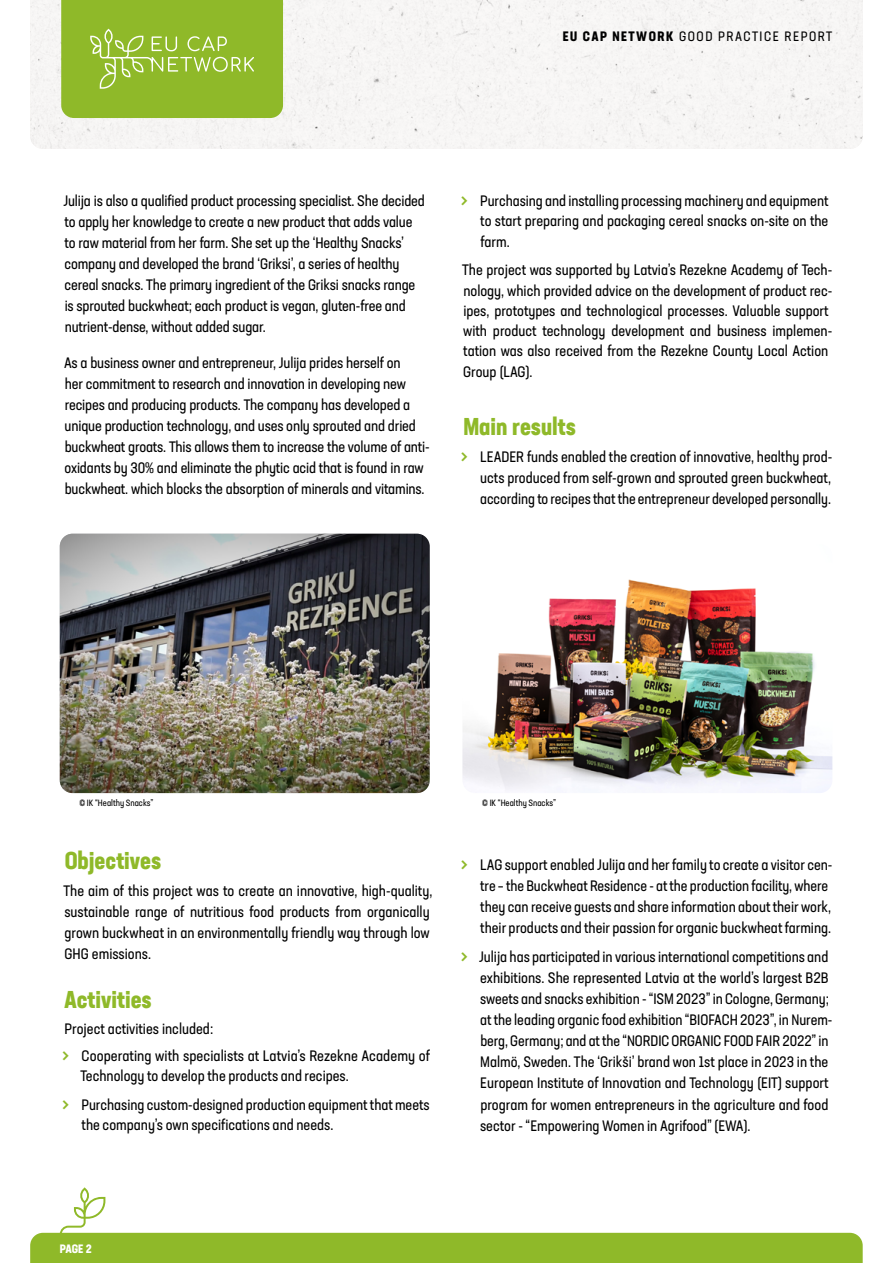
<style>
.page{position:relative;width:893px;height:1263px;background:#fff}
.page>*{position:absolute;margin:0;border:0;box-sizing:border-box;transform-origin:0 0}
.t1{font:700 condensed 24px "Neusa Next Std";color:#8fb929}
.t2{font:condensed 15px/21px "Neusa Next Std";color:#000}
.t3{font:condensed 13.5px "Neusa Next Std";letter-spacing:.11em;color:#000}
.t4{font:700 condensed 12px "Neusa Next Std";color:#fff}
.t5{font:condensed 9px "Neusa Next Std";color:#000}
.s1{font-weight:700}
.s2{font-size:22.5px;color:#8fb929}
</style>
<div class="page">
<svg style="left:30px;top:1187px;width:833px;height:76px"></svg>
<div style="left:30px;top:0;width:833px;height:149px;background:#f7f6f5"></div>
<svg style="left:61px;top:0;width:222px;height:118px;background:#94bc34"></svg>
<img style="left:462px;top:579px;width:370px;height:214px">
<img style="left:60px;top:534px;width:370px;height:259px">
<p class="t3" style="left:563px;top:27px;width:271px"><span class="s1">EU CAP NETWORK</span> GOOD PRACTICE REPORT</p>
<p class="t2" style="left:63px;top:190px;width:363px">Julija is also a qualified product processing specialist. She decided to apply her knowledge to create a new product that adds value to raw material from her farm. She set up the ‘Healthy Snacks’ company and developed the brand ‘Griksi’, a series of healthy cereal snacks. The primary ingredient of the Griksi snacks range is sprouted buckwheat; each product is vegan, gluten-free and nutrient-dense, without added sugar.</p>
<p class="t2" style="left:64px;top:352px;width:367px">As a business owner and entrepreneur, Julija prides herself on<br>her commitment to research and innovation in developing new recipes and producing products. The company has developed a unique production technology, and uses only sprouted and dried buckwheat groats. This allows them to increase the volume of anti&shy;oxidants by 30% and eliminate the phytic acid that is found in raw buckwheat. which blocks the absorption of minerals and vitamins.</p>
<p class="t2" style="left:480px;top:191px;width:350px;line-height:20.2px;text-align:justify;text-indent:-20px"><span class="s2">&gt;</span> Purchasing and installing processing machinery and equipment to start preparing and packaging cereal snacks on-site on the farm.</p>
<p class="t2" style="left:462px;top:260px;width:372px;line-height:20.4px">The project was supported by Latvia’s Rezekne Academy of Tech&shy;nology, which provided advice on the development of product rec&shy;ipes, prototypes and technological processes. Valuable support with product technology development and business implemen&shy;tation was also received from the Rezekne County Local Action Group (LAG).</p>
<h1 class="t1" style="left:463px;top:411px;width:114px">Main results</h1>
<p class="t2" style="left:480px;top:446px;width:354px;text-align:justify;text-indent:-20px"><span class="s2">&gt;</span> LEADER funds enabled the creation of innovative, healthy prod&shy;ucts produced from self-grown and sprouted green buckwheat, according to recipes that the entrepreneur developed personally.</p>
<p class="t5" style="left:80px;top:798px;width:75px">© IK “Healthy Snacks”</p>
<p class="t5" style="left:482px;top:798px;width:75px">© IK “Healthy Snacks”</p>
<h1 class="t1" style="left:65px;top:845px;width:98px">Objectives</h1>
<p class="t2" style="left:64px;top:880px;width:370px">The aim of this project was to create an innovative, high-quality, sustainable range of nutritious food products from organically grown buckwheat in an environmentally friendly way through low GHG emissions.</p>
<h1 class="t1" style="left:64px;top:984px;width:89px">Activities</h1>
<p class="t2" style="left:62px;top:1016px;width:370px;line-height:26.7px">Project activities included:<br><span class="s2">&gt;</span> Cooperating with specialists at Latvia’s Rezekne Academy of</p>
<p class="t2" style="left:62px;top:1061px;width:369px;line-height:28.8px;text-indent:19px">Technology to develop the products and recipes.<br><span class="s2">&gt;</span> Purchasing custom-designed production equipment that meets</p>
<p class="t2" style="left:82px;top:1114px;width:253px">the company’s own specifications and needs.</p>
<p class="t2" style="left:480px;top:854px;width:353px;text-indent:-20px"><span class="s2">&gt;</span> LAG support enabled Julija and her family to create a visitor cen&shy;tre – the Buckwheat Residence - at the production facility, where they can receive guests and share information about their work, their products and their passion for organic buckwheat farming.</p>
<p class="t2" style="left:480px;top:946px;width:354px;text-indent:-20px"><span class="s2">&gt;</span> Julija has participated in various international competitions and exhibitions. She represented Latvia at the world’s largest B2B sweets and snacks exhibition - “ISM 2023” in Cologne, Germany; at the leading organic food exhibition “BIOFACH 2023”, in Nurem&shy;berg, Germany; and at the “NORDIC ORGANIC FOOD FAIR 2022” in Malmö, Sweden. The ‘Grikši’ brand won 1st place in 2023 in the European Institute of Innovation and Technology (EIT) support program for women entrepreneurs in the agriculture and food sector - “Empowering Women in Agrifood” (EWA).</p>
<p class="t4" style="left:60px;top:1241px;width:33px">PAGE 2</p>
</div>
